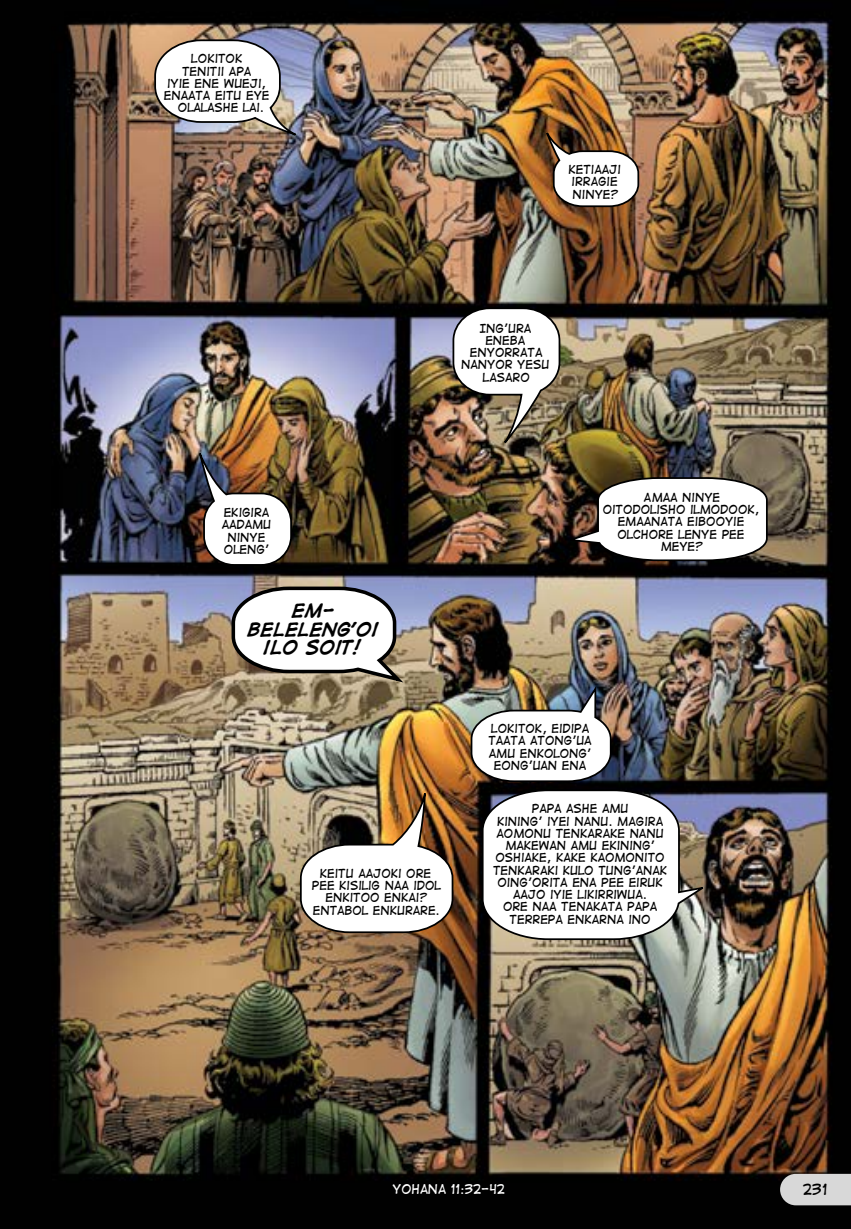
<style>
.page{position:relative;width:851px;height:1229px;background:#fff}
.page>*{position:absolute;margin:0;border:0;box-sizing:border-box;transform-origin:0 0}
.t1{font:700 16.45px "Digital Strip";color:#000}
.t2{font:700 15.92px/18.2px "Digital Strip";color:#000;text-align:center}
.t3{font:14px "Digital Strip";color:#000}
.t4{font:12.25px "Digital Strip";color:#fff}
.t5{font:11.38px/12.2px "Digital Strip";color:#000;text-align:center}
.s1{font-size:16.45px}
</style>
<div class="page">
<img style="left:0;top:0;width:850px;height:1228px">
<img style="left:153px;top:39px;width:166px;height:106px">
<img style="left:537px;top:112px;width:103px;height:96px">
<img style="left:191px;top:427px;width:102px;height:139px">
<img style="left:451px;top:306px;width:110px;height:156px">
<svg style="left:562px;top:476px;width:206px;height:86px"></svg>
<svg style="left:230px;top:585px;width:179px;height:100px"></svg>
<img style="left:299px;top:771px;width:155px;height:163px">
<img style="left:469px;top:682px;width:242px;height:259px">
<svg style="left:780px;top:1173px;width:70px;height:32px;background:#c9c8c8"></svg>
<p class="t5" style="left:191px;top:53px;width:53px">LOKITOK</p>
<p class="t5" style="left:182px;top:65px;width:71px">TENITII APA</p>
<p class="t5" style="left:167px;top:77px;width:100px">IYIE ENE WUEJI,</p>
<p class="t5" style="left:164px;top:89px;width:107px">ENAATA EITU EYE</p>
<p class="t5" style="left:178px;top:102px;width:88px">OLALASHE LAI.</p>
<p class="t5" style="left:568px;top:163px;width:54px;text-align:left">KETIAAJI<br>IRRAGIE<br>NINYE?</p>
<p class="t5" style="left:461px;top:322px;width:90px">ING’URA<br>ENEBA<br>ENYORRATA<br>NANYOR YESU<br>LASARO</p>
<p class="t5" style="left:222px;top:506px;width:51px">EKIGIRA<br>AADAMU<br>NINYE<br>OLENG’</p>
<h2 class="t2" style="left:247px;top:602px;width:133px">EM-<br>BELELEN<span class="s1">G’OI</span></h2>
<h1 class="t1" style="left:264px;top:637px;width:99px">ILO SOIT!</h1>
<p class="t5" style="left:312px;top:867px;width:130px">KEITU AAJOKI ORE<br>PEE KISILIG NAA IDOL<br>ENKITOO ENKAI?<br>ENTABOL ENKURARE.</p>
<p class="t5" style="left:602px;top:491px;width:158px">AMAA NINYE<br>OITODOLISHO ILMODOOK,<br>EMAANATA EIBOOYIE<br>OLCHORE LENYE PEE<br>MEYE?</p>
<p class="t5" style="left:488px;top:722px;width:105px">LOKITOK, EIDIPA<br>TAATA ATONG’UA<br>AMU ENKOLONG’<br>EONG’UAN ENA</p>
<p class="t5" style="left:493px;top:802px;width:175px">PAPA ASHE AMU<br>KINING’ IYEI NANU. MAGIRA<br>AOMONU TENKARAKE NANU<br>MAKEWAN AMU EKINING’<br>OSHIAKE, KAKE KAOMONITO<br>TENKARAKI KULO TUNG’ANAK<br>OING’ORITA ENA PEE EIRUK<br>AAJO IYIE LIKIRRIWUA.<br>ORE NAA TENAKATA PAPA<br>TERREPA ENKARNA INO</p>
<p class="t4" style="left:392px;top:1182px;width:114px">YOHANA 11:32-42</p>
<p class="t3" style="left:802px;top:1181px;width:26px">231</p>
</div>
